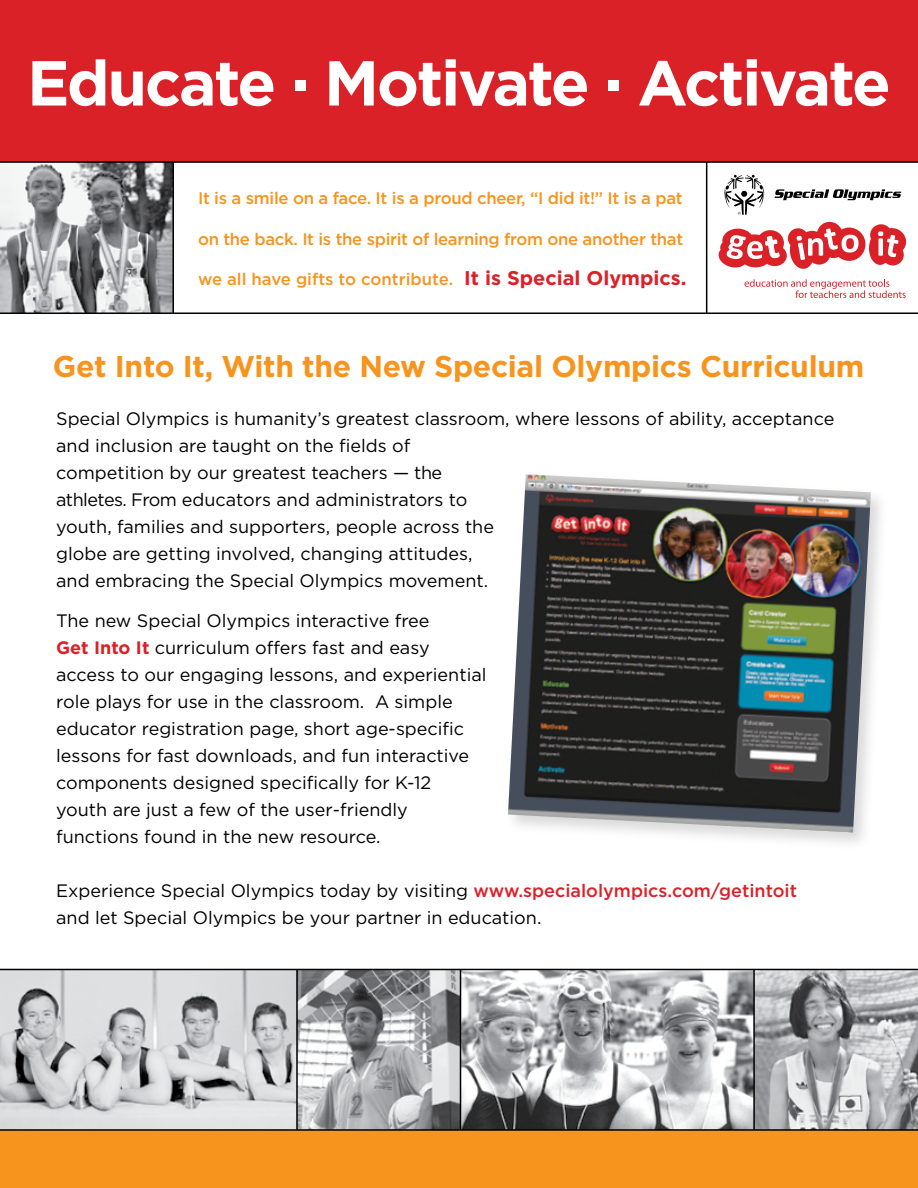
<style>
.page{position:relative;width:918px;height:1188px;background:#fff}
.page>*{position:absolute;margin:0;border:0;box-sizing:border-box;transform-origin:0 0}
.t1{font:700 63.3px "Gotham";letter-spacing:-.035em;color:#fff}
.t2{font:700 30px "Gotham";letter-spacing:-.01em;color:#f7941e}
.t3{font:18px/27px "Gotham";color:#000}
.t4{font:500 16.8px "Gotham";letter-spacing:-.02em;color:#f7941e}
.t5{font:500 16.8px "Gotham";color:#f7941e}
.s1{font-weight:700;font-size:19.8px;color:#da2128}
.s2{font-weight:700;color:#da2128}
.s3{font-weight:500;color:#da2128}
</style>
<div class="page">
<img style="left:0;top:163px;width:173px;height:150px">
<img style="left:0;top:970px;width:918px;height:159px">
<div style="left:0;top:0;width:918px;height:161px;background:#da2128"></div>
<div style="left:0;top:1131px;width:918px;height:57px;background:#f7941e"></div>
<div style="left:504px;top:471px;width:386px;height:380px;background:#000;opacity:.15"></div>
<img style="left:508px;top:474px;width:363px;height:359px">
<hr style="left:0;top:313px;width:918px;height:1px;background:#000">
<hr style="left:0;top:161px;width:918px;height:2px;background:#000">
<hr style="left:706px;top:162px;width:1px;height:151px;background:#000">
<hr style="left:173px;top:162px;width:1px;height:151px;background:#000">
<hr style="left:296px;top:969px;width:2px;height:161px;background:#000">
<hr style="left:460px;top:969px;width:1px;height:161px;background:#000">
<hr style="left:753px;top:969px;width:2px;height:161px;background:#000">
<svg style="left:718px;top:222px;width:188px;height:47px"></svg>
<svg style="left:745px;top:279px;width:161px;height:19px"></svg>
<svg style="left:775px;top:189px;width:126px;height:11px"></svg>
<svg style="left:724px;top:175px;width:41px;height:40px"></svg>
<hr style="left:0;top:969px;width:918px;height:1px;background:#000">
<hr style="left:0;top:1129px;width:918px;height:2px;background:#000">
<h1 class="t1" style="left:27px;top:47px;width:865px">Educate · Motivate · Activate</h1>
<p class="t4" style="left:198px;top:189px;width:486px">It is a smile on a face. It is a proud cheer, “I did it!” It is a pat</p>
<p class="t4" style="left:198px;top:229px;width:487px">on the back. It is the spirit of learning from one another that</p>
<p class="t5" style="left:198px;top:270px;width:490px">we all have gifts to contribute. <span class="s1">It is Special Olympics.</span></p>
<h2 class="t2" style="left:53px;top:349px;width:813px">Get Into It, With the New Special Olympics Curriculum</h2>
<p class="t3" style="left:56px;top:404px;width:780px">Special Olympics is humanity’s greatest classroom, where lessons of ability, acceptance and inclusion are taught on the fields of<br>competition by our greatest teachers — the<br>athletes. From educators and administrators to<br>youth, families and supporters, people across the<br>globe are getting involved, changing attitudes,<br>and embracing the Special Olympics movement.</p>
<p class="t3" style="left:56px;top:607px;width:432px">The new Special Olympics interactive free<br><span class="s2">Get Into It</span> curriculum offers fast and easy access to our engaging lessons, and experiential role plays for use in the classroom. A simple educator registration page, short age-specific lessons for fast downloads, and fun interactive components designed specifically for K-12 youth are just a few of the user-friendly functions found in the new resource.</p>
<p class="t3" style="left:56px;top:877px;width:743px">Experience Special Olympics today by visiting <span class="s3">www.specialolympics.com/getintoit </span>and let Special Olympics be your partner in education.</p>
</div>
